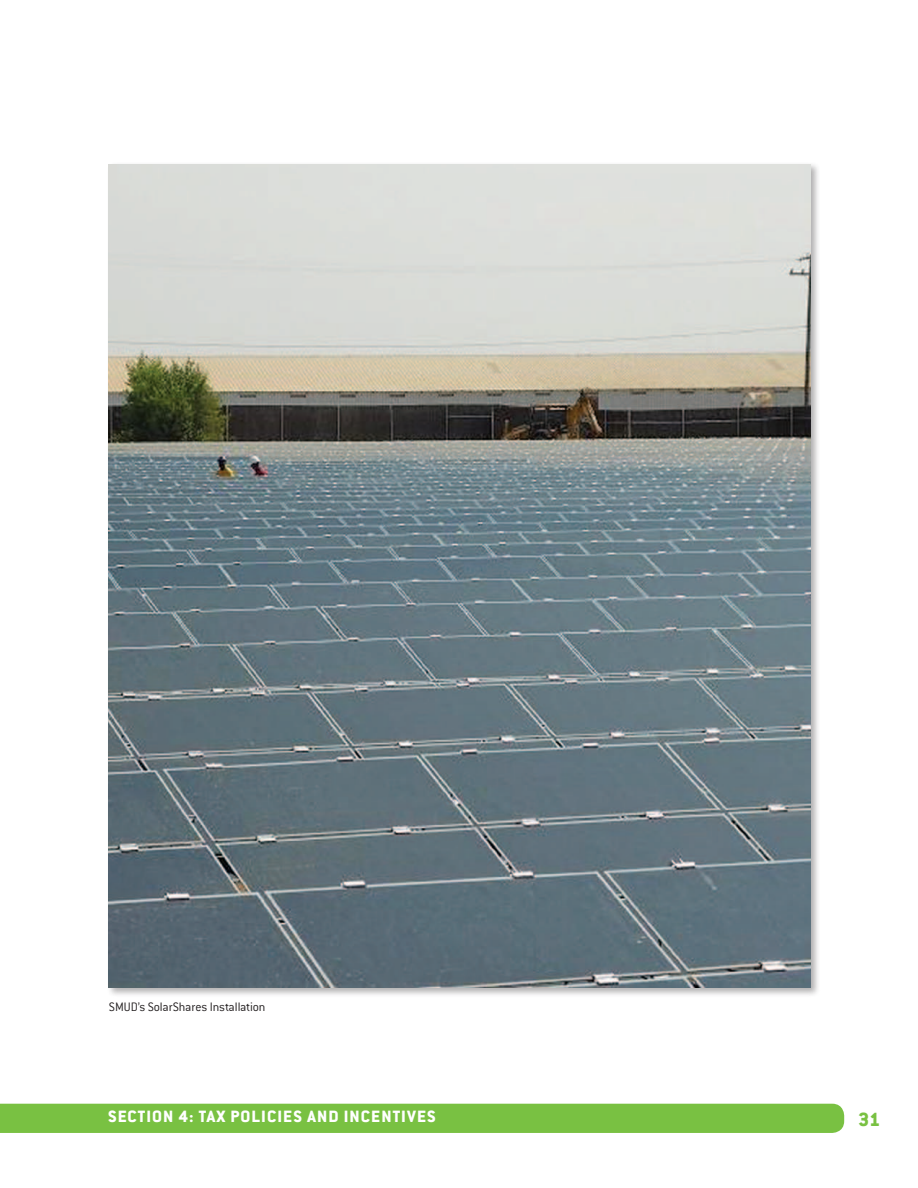
<style>
.page{position:relative;width:918px;height:1188px;background:#fff}
.page>*{position:absolute;margin:0;border:0;box-sizing:border-box;transform-origin:0 0}
.t1{font:800 21px "Conduit ITC Std";color:#79c142}
.t2{font:800 18px "Conduit ITC Std";letter-spacing:.06em;color:#fff}
.t3{font:300 13.5px "Conduit ITC Std";letter-spacing:-.005em;color:#231f20}
</style>
<div class="page">
<div style="left:0;top:1104px;width:844px;height:29px;background:#79c142"></div>
<div style="left:106px;top:162px;width:715px;height:836px;background:#231f20;opacity:.35"></div>
<img style="left:109px;top:164px;width:702px;height:824px">
<p class="t3" style="left:109px;top:999px;width:158px">SMUD’s SolarShares Installation</p>
<p class="t2" style="left:108px;top:1105px;width:329px">SECTION 4: TAX POLICIES AND INCENTIVES</p>
<p class="t1" style="left:858px;top:1107px;width:24px">31</p>
</div>
